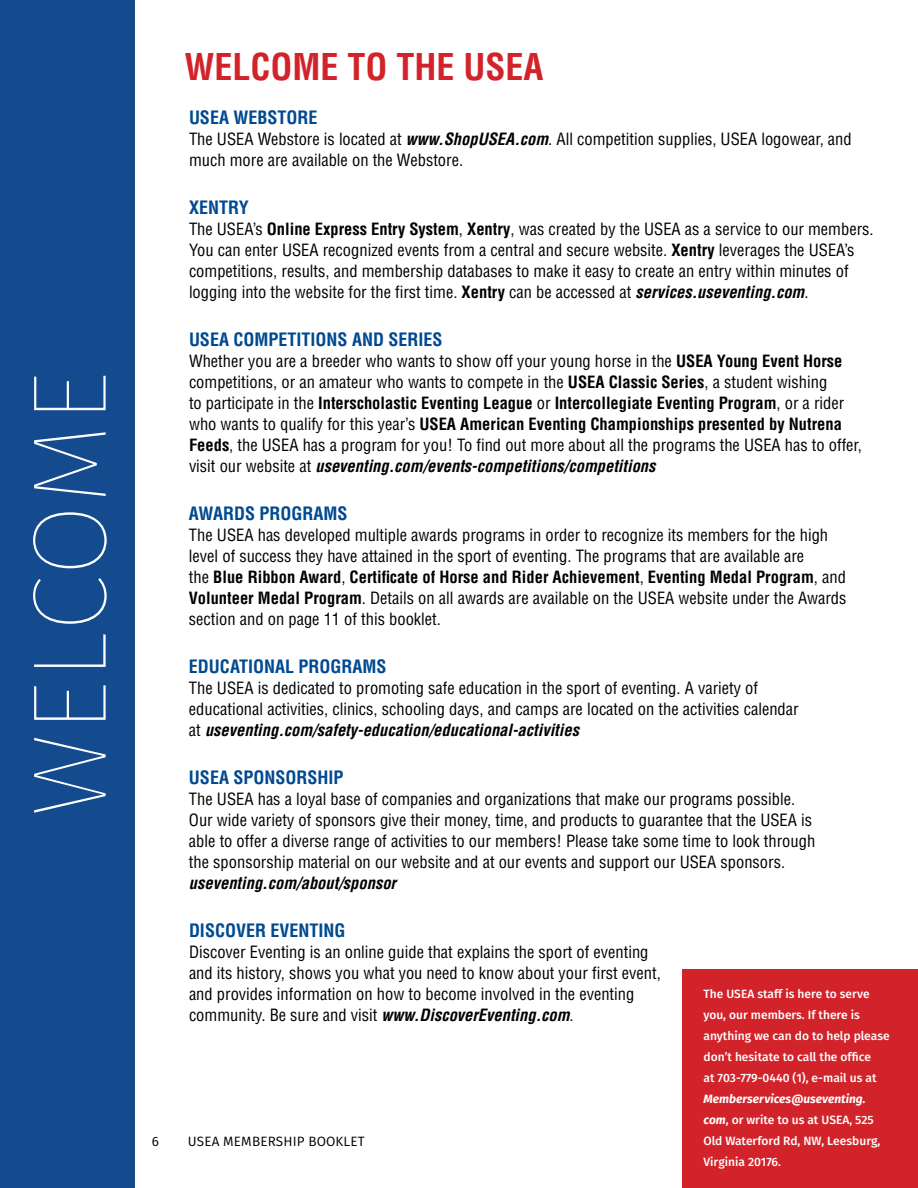
<style>
.page{position:relative;width:918px;height:1188px;background:#fff}
.page>*{position:absolute;margin:0;border:0;box-sizing:border-box;transform-origin:0 0}
.t1{font:100 105px "Fira Sans";letter-spacing:.005em;color:#fff}
.t2{font:700 condensed 36px "Helvetica LT Std";color:#d2232a}
.t3{font:700 condensed 18px "Helvetica LT Std";color:#004990}
.t4{font:condensed 16.5px/21px "Helvetica LT Std";color:#000}
.t5{font:italic 700 condensed 16.5px "Helvetica LT Std";color:#000}
.t6{font:13.5px "Fira Sans";letter-spacing:.01em;color:#000}
.t7{font:500 12px/21px "Fira Sans";color:#fff}
.s1{font-weight:700;font-style:italic}
.s2{font-weight:700}
</style>
<div class="page">
<div style="left:0;top:0;width:135px;height:1188px;background:#144b8e"></div>
<div style="left:683px;top:970px;width:235px;height:218px;background:#d2232a"></div>
<h1 class="t1" style="left:-5px;top:817px;width:447px;rotate:-90deg">WELCOME</h1>
<h2 class="t2" style="left:185px;top:44px;width:361px">WELCOME TO THE USEA</h2>
<p class="t3" style="left:189px;top:106px;width:130px">USEA WEBSTORE</p>
<p class="t4" style="left:189px;top:129px;width:664px">The USEA Webstore is located at <span class="s1">www.ShopUSEA.com</span>. All competition supplies, USEA logowear, and much more are available on the Webstore.</p>
<p class="t3" style="left:189px;top:196px;width:61px">XENTRY</p>
<p class="t4" style="left:189px;top:219px;width:686px">The USEA’s <span class="s2">Online Express Entry System</span>, <span class="s2">Xentry</span>, was created by the USEA as a service to our members.<br>You can enter USEA recognized events from a central and secure website. <span class="s2">Xentry</span> leverages the USEA’s competitions, results, and membership databases to make it easy to create an entry within minutes of logging into the website for the first time. <span class="s2">Xentry</span> can be accessed at <span class="s1">services.useventing.com</span>.</p>
<p class="t3" style="left:189px;top:328px;width:255px">USEA COMPETITIONS AND SERIES</p>
<p class="t4" style="left:189px;top:351px;width:675px">Whether you are a breeder who wants to show off your young horse in the <span class="s2">USEA Young Event Horse </span>competitions, or an amateur who wants to compete in the <span class="s2">USEA Classic Series</span>, a student wishing<br>to participate in the <span class="s2">Interscholastic Eventing League</span> or <span class="s2">Intercollegiate Eventing Program</span>, or a rider who wants to qualify for this year’s <span class="s2">USEA American Eventing Championships presented by Nutrena Feeds</span>, the USEA has a program for you! To find out more about all the programs the USEA has to offer, visit our website at <span class="s1">useventing.com/events-competitions/competitions</span></p>
<p class="t3" style="left:189px;top:502px;width:160px">AWARDS PROGRAMS</p>
<p class="t4" style="left:189px;top:525px;width:659px">The USEA has developed multiple awards programs in order to recognize its members for the high level of success they have attained in the sport of eventing. The programs that are available are<br>the <span class="s2">Blue Ribbon Award</span>, <span class="s2">Certificate of Horse and Rider Achievement</span>, <span class="s2">Eventing Medal Program</span>, and <span class="s2">Volunteer Medal Program</span>. Details on all awards are available on the USEA website under the Awards section and on page 11 of this booklet.</p>
<p class="t3" style="left:189px;top:655px;width:199px">EDUCATIONAL PROGRAMS</p>
<p class="t4" style="left:189px;top:678px;width:611px">The USEA is dedicated to promoting safe education in the sport of eventing. A variety of educational activities, clinics, schooling days, and camps are located on the activities calendar at <span class="s1">useventing.com/safety-education/educational-activities</span></p>
<p class="t3" style="left:189px;top:766px;width:156px">USEA SPONSORSHIP</p>
<p class="t4" style="left:189px;top:789px;width:628px">The USEA has a loyal base of companies and organizations that make our programs possible.<br>Our wide variety of sponsors give their money, time, and products to guarantee that the USEA is able to offer a diverse range of activities to our members! Please take some time to look through the sponsorship material on our website and at our events and support our USEA sponsors.</p>
<p class="t5" style="left:189px;top:873px;width:209px">useventing.com/about/sponsor</p>
<p class="t3" style="left:189px;top:919px;width:158px">DISCOVER EVENTING</p>
<p class="t4" style="left:189px;top:942px;width:473px">Discover Eventing is an online guide that explains the sport of eventing and its history, shows you what you need to know about your first event, and provides information on how to become involved in the eventing community. Be sure and visit <span class="s1">www.DiscoverEventing.com</span>.</p>
<p class="t7" style="left:704px;top:983px;width:188px">The USEA staff is here to serve you, our members. If there is anything we can do to help please don’t hesitate to call the office<br>at 703-779-0440 (1), e-mail us at</p>
<p class="t7" style="left:704px;top:1088px;width:178px"><span class="s1">Memberservices@useventing. com</span>, or write to us at USEA, 525<br>Old Waterford Rd, NW, Leesburg,<br>Virginia 20176.</p>
<p class="t6" style="left:152px;top:1131px;width:9px">6</p>
<p class="t6" style="left:188px;top:1131px;width:178px">USEA MEMBERSHIP BOOKLET</p>
</div>
